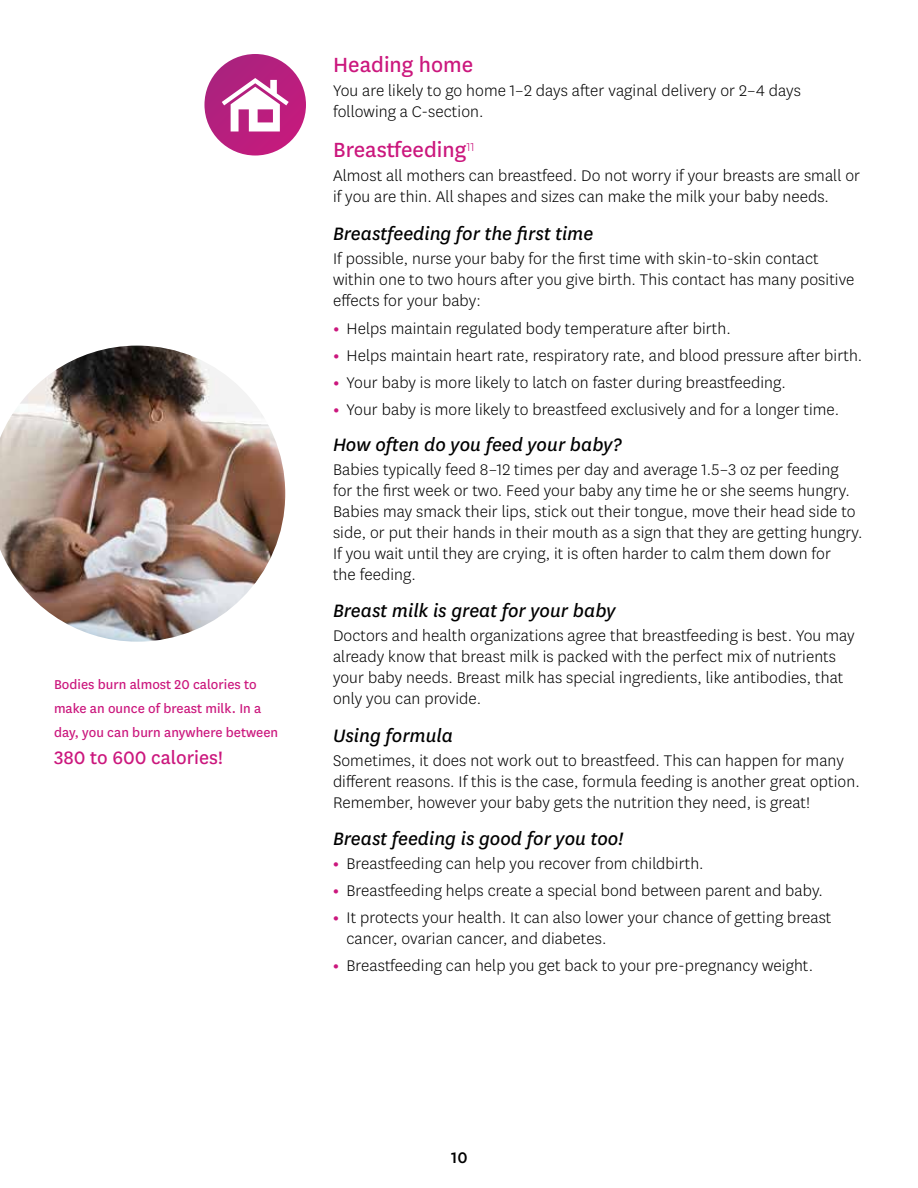
<style>
.page{position:relative;width:918px;height:1188px;background:#fff}
.page>*{position:absolute;margin:0;border:0;box-sizing:border-box;transform-origin:0 0}
.t1{font:24px "Centene Sans";color:#cb177d}
.t2{font:italic 21px "Centene Sans";color:#000}
.t3{font:21px "Centene Sans";color:#cb177d}
.t4{font:300 18px/21px "Centene Sans";letter-spacing:.005em;color:#000}
.t5{font:500 18px "Centene Sans";color:#000}
.t6{font:15px/24px "Centene Sans";color:#cb177d}
.s1{font-weight:700;color:#cb177d}
</style>
<div class="page">
<img style="left:0;top:346px;width:285px;height:296px">
<svg style="left:204px;top:54px;width:102px;height:102px;background:#b92480"></svg>
<svg style="left:222px;top:78px;width:67px;height:54px"></svg>
<p class="t6" style="left:54px;top:672px;width:226px">Bodies burn almost 20 calories to make an ounce of breast milk. In a day, you can burn anywhere between</p>
<p class="t3" style="left:54px;top:744px;width:170px">380 to 600 calories!</p>
<h3 class="t1" style="left:333px;top:49px;width:142px">Heading home</h3>
<p class="t4" style="left:333px;top:79px;width:469px">You are likely to go home 1–2 days after vaginal delivery or 2–4 days following a C-section.</p>
<h3 class="t1" style="left:333px;top:134px;width:143px">Breastfeeding<sup>11</sup></h3>
<p class="t4" style="left:333px;top:165px;width:529px">Almost all mothers can breastfeed. Do not worry if your breasts are small or if you are thin. All shapes and sizes can make the milk your baby needs.</p>
<h4 class="t2" style="left:333px;top:220px;width:262px">Breastfeeding for the first time</h4>
<p class="t4" style="left:333px;top:247px;width:523px">If possible, nurse your baby for the first time with skin-to-skin contact within one to two hours after you give birth. This contact has many positive effects for your baby:</p>
<p class="t4" style="left:333px;top:317px;width:399px"><span class="s1">•</span> Helps maintain regulated body temperature after birth.</p>
<p class="t4" style="left:333px;top:344px;width:531px"><span class="s1">•</span> Helps maintain heart rate, respiratory rate, and blood pressure after birth.</p>
<p class="t4" style="left:333px;top:371px;width:455px"><span class="s1">•</span> Your baby is more likely to latch on faster during breastfeeding.</p>
<p class="t4" style="left:333px;top:398px;width:508px"><span class="s1">•</span> Your baby is more likely to breastfeed exclusively and for a longer time.</p>
<h4 class="t2" style="left:333px;top:431px;width:290px">How often do you feed your baby?</h4>
<p class="t4" style="left:333px;top:458px;width:531px">Babies typically feed 8–12 times per day and average 1.5–3 oz per feeding for the first week or two. Feed your baby any time he or she seems hungry.<br>Babies may smack their lips, stick out their tongue, move their head side to side, or put their hands in their mouth as a sign that they are getting hungry.<br>If you wait until they are crying, it is often harder to calm them down for<br>the feeding.</p>
<h4 class="t2" style="left:333px;top:597px;width:284px">Breast milk is great for your baby</h4>
<p class="t4" style="left:333px;top:625px;width:523px">Doctors and health organizations agree that breastfeeding is best. You may already know that breast milk is packed with the perfect mix of nutrients your baby needs. Breast milk has special ingredients, like antibodies, that only you can provide.</p>
<h4 class="t2" style="left:333px;top:722px;width:122px">Using formula</h4>
<p class="t4" style="left:333px;top:749px;width:528px">Sometimes, it does not work out to breastfeed. This can happen for many different reasons. If this is the case, formula feeding is another great option.<br>Remember, however your baby gets the nutrition they need, is great!</p>
<h4 class="t2" style="left:333px;top:825px;width:292px">Breast feeding is good for you too!</h4>
<p class="t4" style="left:333px;top:853px;width:372px"><span class="s1">•</span> Breastfeeding can help you recover from childbirth.</p>
<p class="t4" style="left:333px;top:880px;width:492px"><span class="s1">•</span> Breastfeeding helps create a special bond between parent and baby.</p>
<p class="t4" style="left:346px;top:907px;width:487px;text-indent:-14px"><span class="s1">•</span> It protects your health. It can also lower your chance of getting breast cancer, ovarian cancer, and diabetes.</p>
<p class="t4" style="left:333px;top:955px;width:482px"><span class="s1">•</span> Breastfeeding can help you get back to your pre-pregnancy weight.</p>
<p class="t5" style="left:451px;top:1145px;width:18px">10</p>
</div>
